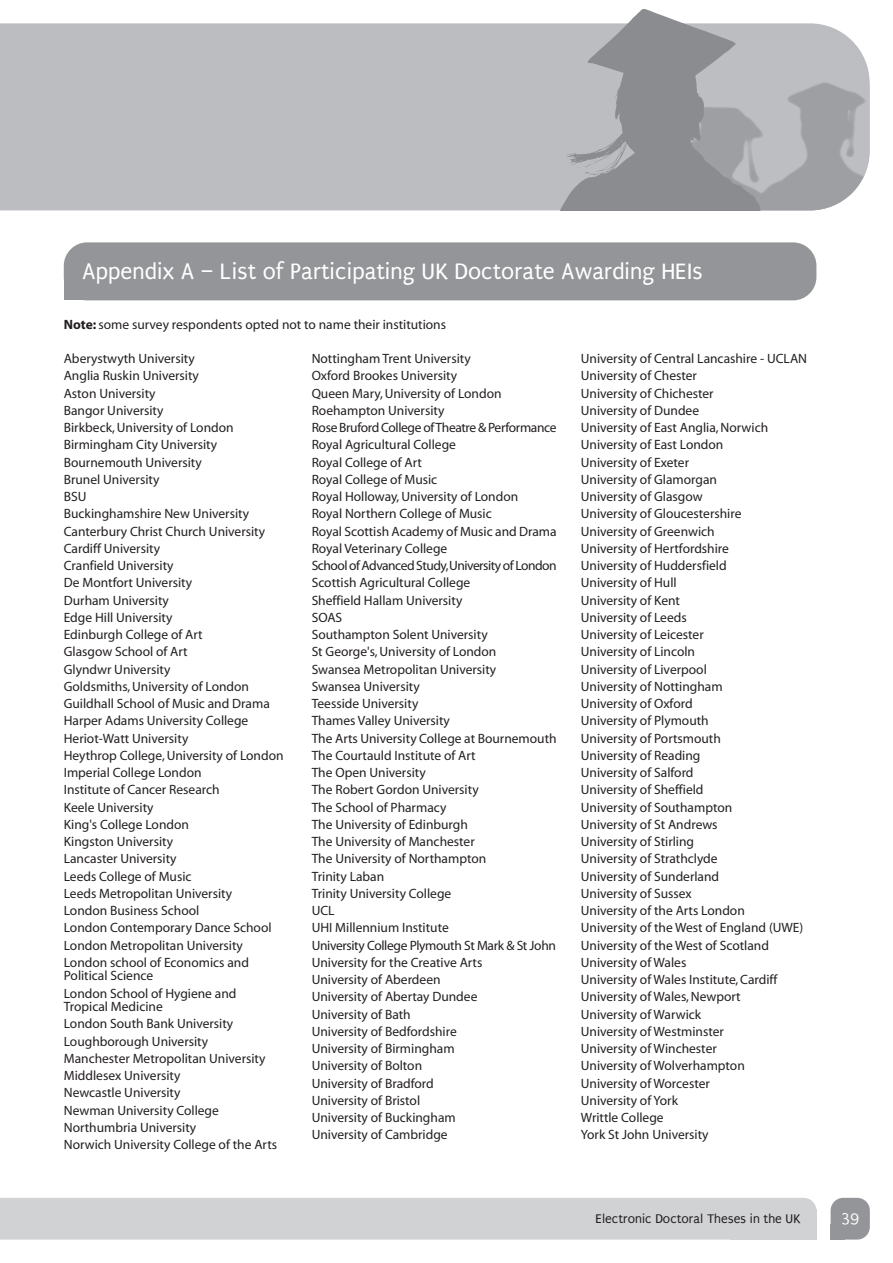
<style>
.page{position:relative;width:893px;height:1263px;background:#fff}
.page>*{position:absolute;margin:0;border:0;box-sizing:border-box;transform-origin:0 0}
.t1{font:24px "Puritan";color:#fff}
.t2{font:16.5px "Puritan";color:#fff}
.t3{font:13.5px/17.2px "Myriad";color:#231f20}
.t4{font:13.5px "Puritan";color:#231f20}
.s1{font-family:"Myriad Bold Norm"}
</style>
<div class="page">
<div style="left:0;top:23px;width:853px;height:187px;background:#bcbdc0"></div>
<img style="left:765px;top:42px;width:105px;height:168px">
<img style="left:541px;top:9px;width:224px;height:201px">
<div style="left:831px;top:1198px;width:39px;height:41px;background:#939598;border-radius:13px"></div>
<div style="left:0;top:1198px;width:816px;height:41px;background:#d1d2d4"></div>
<div style="left:730px;top:1209px;width:86px;height:30px;background:#d1d2d4"></div>
<div style="left:831px;top:1224px;width:14px;height:15px;background:#939598"></div>
<div style="left:64px;top:242px;width:752px;height:58px;background:#939598;border-radius:23px"></div>
<div style="left:64px;top:270px;width:53px;height:30px;background:#939598"></div>
<h1 class="t1" style="left:82px;top:258px;width:622px">Appendix A – List of Participating UK Doctorate Awarding HEIs</h1>
<p class="t3" style="left:64px;top:317px;width:384px"><span class="s1">Note:</span> some survey respondents opted not to name their institutions</p>
<p class="t3" style="left:64px;top:351px;width:221px">Aberystwyth University<br>Anglia Ruskin University<br>Aston University<br>Bangor University<br>Birkbeck,University of London<br>Birmingham City University<br>Bournemouth University<br>Brunel University<br>BSU<br>Buckinghamshire New University<br>Canterbury Christ Church University<br>Cardiff University<br>Cranfield University<br>De Montfort University<br>Durham University<br>Edge Hill University<br>Edinburgh College of Art<br>Glasgow School of Art<br>Glyndwr University<br>Goldsmiths,University of London<br>Guildhall School of Music and Drama<br>Harper Adams University College<br>Heriot-Watt University<br>Heythrop College,University of London<br>Imperial College London<br>Institute of Cancer Research<br>Keele University<br>King's College London<br>Kingston University<br>Lancaster University<br>Leeds College of Music<br>Leeds Metropolitan University<br>London Business School<br>London Contemporary Dance School<br>London Metropolitan University<br>London school of Economics and</p>
<p class="t3" style="left:64px;top:968px;width:174px">Political Science<br>London School of Hygiene and</p>
<p class="t3" style="left:64px;top:999px;width:215px">Tropical Medicine<br>London South Bank University<br>Loughborough University<br>Manchester Metropolitan University<br>Middlesex University<br>Newcastle University<br>Newman University College<br>Northumbria University<br>Norwich University College of the Arts</p>
<p class="t3" style="left:312px;top:351px;width:246px">Nottingham Trent University<br>Oxford Brookes University<br>Queen Mary,University of London<br>Roehampton University<br>Rose Bruford College ofTheatre &amp; Performance<br>Royal Agricultural College<br>Royal College of Art<br>Royal College of Music<br>Royal Holloway,University of London<br>Royal Northern College of Music<br>Royal Scottish Academy of Music and Drama<br>Royal Veterinary College<br>School of Advanced Study,University of London<br>Scottish Agricultural College<br>Sheffield Hallam University<br>SOAS<br>Southampton Solent University<br>St George's,University of London<br>Swansea Metropolitan University<br>Swansea University<br>Teesside University<br>Thames Valley University<br>The Arts University College at Bournemouth<br>The Courtauld Institute of Art<br>The Open University<br>The Robert Gordon University<br>The School of Pharmacy<br>The University of Edinburgh<br>The University of Manchester<br>The University of Northampton<br>Trinity Laban<br>Trinity University College<br>UCL<br>UHI Millennium Institute<br>University College Plymouth St Mark &amp; St John<br>University for the Creative Arts<br>University of Aberdeen<br>University of Abertay Dundee<br>University of Bath<br>University of Bedfordshire<br>University of Birmingham<br>University of Bolton<br>University of Bradford<br>University of Bristol<br>University of Buckingham<br>University of Cambridge</p>
<p class="t3" style="left:581px;top:351px;width:228px">University of Central Lancashire - UCLAN<br>University of Chester<br>University of Chichester<br>University of Dundee<br>University of East Anglia,Norwich<br>University of East London<br>University of Exeter<br>University of Glamorgan<br>University of Glasgow<br>University of Gloucestershire<br>University of Greenwich<br>University of Hertfordshire<br>University of Huddersfield<br>University of Hull<br>University of Kent<br>University of Leeds<br>University of Leicester<br>University of Lincoln<br>University of Liverpool<br>University of Nottingham<br>University of Oxford<br>University of Plymouth<br>University of Portsmouth<br>University of Reading<br>University of Salford<br>University of Sheffield<br>University of Southampton<br>University of St Andrews<br>University of Stirling<br>University of Strathclyde<br>University of Sunderland<br>University of Sussex<br>University of the Arts London<br>University of the West of England (UWE)<br>University of the West of Scotland<br>University of Wales<br>University of Wales Institute,Cardiff<br>University of Wales,Newport<br>University of Warwick<br>University of Westminster<br>University of Winchester<br>University of Wolverhampton<br>University of Worcester<br>University of York<br>Writtle College<br>York St John University</p>
<p class="t4" style="left:596px;top:1212px;width:206px">Electronic Doctoral Theses in the UK</p>
<p class="t2" style="left:841px;top:1209px;width:19px">39</p>
</div>
